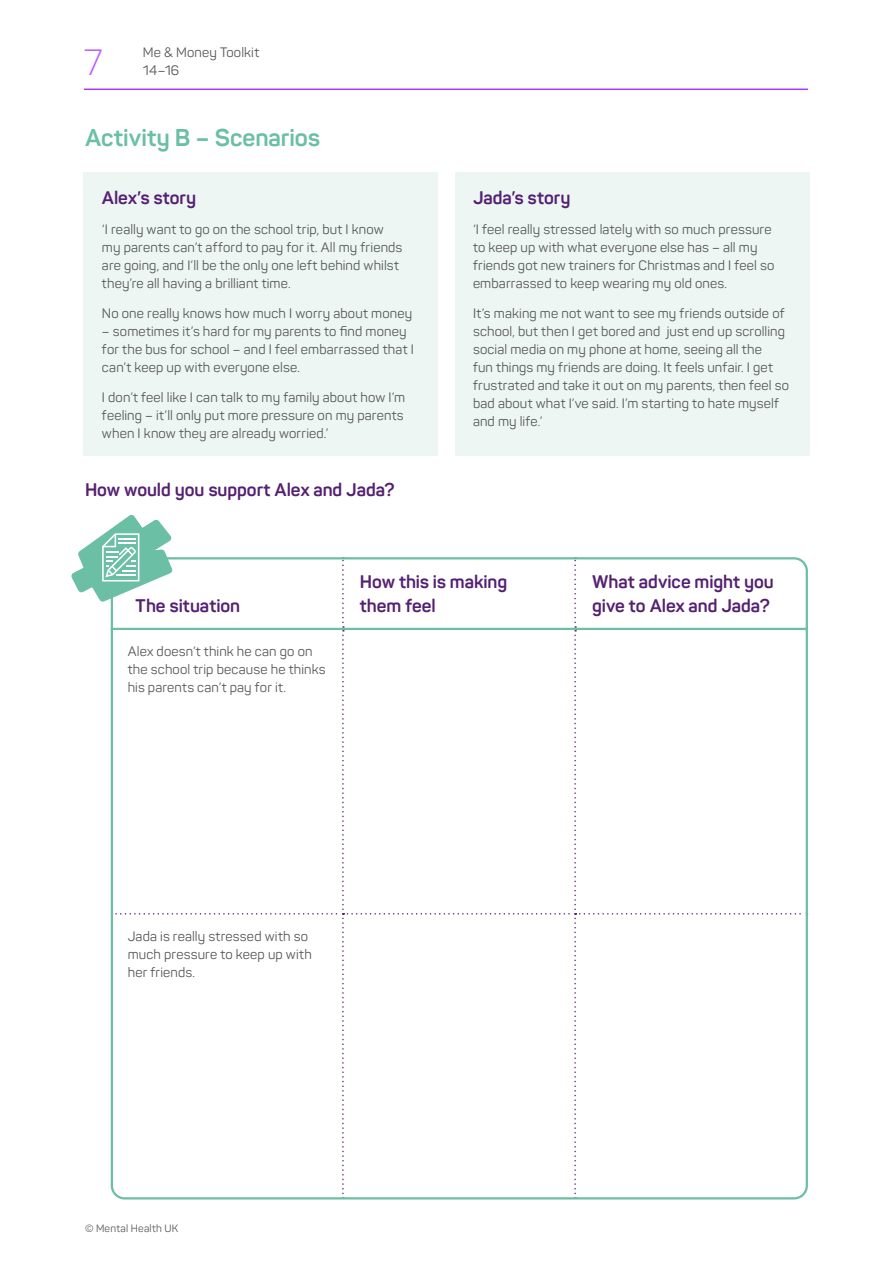
<style>
.page{position:relative;width:893px;height:1263px;background:#fff}
.page>*{position:absolute;margin:0;border:0;box-sizing:border-box;transform-origin:0 0}
.t1{font:300 36px "Panton";color:#bc5eff}
.t2{font:700 24px "Panton";letter-spacing:.005em;color:#6abfa4}
.t3{font:700 18px/24px "Panton";color:#542072}
.t4{font:13.5px/18px "Panton";letter-spacing:.01em;color:#575756}
.t5{font:10.5px "Panton";letter-spacing:.02em;color:#575756}
</style>
<div class="page">
<hr style="left:84px;top:89px;width:724px;height:1px;background:#ab36ff">
<div style="left:84px;top:172px;width:354px;height:284px;background:#edf6f3"></div>
<div style="left:455px;top:172px;width:354px;height:284px;background:#edf6f3"></div>
<svg style="left:71px;top:515px;width:736px;height:684px"></svg>
<hr style="left:116px;top:574px;width:20px;height:2px;background:#fff">
<h1 class="t1" style="left:84px;top:40px;width:20px">7</h1>
<p class="t4" style="left:143px;top:43px;width:118px">Me &amp; Money Toolkit<br>14–16</p>
<h2 class="t2" style="left:85px;top:122px;width:236px">Activity B – Scenarios</h2>
<h3 class="t3" style="left:102px;top:186px;width:96px">Alex’s story</h3>
<p class="t4" style="left:102px;top:220px;width:302px">‘I really want to go on the school trip, but I know my parents can’t afford to pay for it. All my friends are going, and I’ll be the only one left behind whilst they’re all having a brilliant time.</p>
<p class="t4" style="left:102px;top:304px;width:312px">No one really knows how much I worry about money</p>
<p class="t4" style="left:102px;top:322px;width:313px">– sometimes it’s hard for my parents to find money for the bus for school – and I feel embarrassed that I can’t keep up with everyone else.</p>
<p class="t4" style="left:102px;top:388px;width:305px;text-align:justify">I don’t feel like I can talk to my family about how I’m feeling – it’ll only put more pressure on my parents when I know they are already worried.’</p>
<h3 class="t3" style="left:85px;top:478px;width:311px">How would you support Alex and Jada?</h3>
<h3 class="t3" style="left:473px;top:186px;width:99px">Jada’s story</h3>
<p class="t4" style="left:473px;top:220px;width:303px">‘I feel really stressed lately with so much pressure to keep up with what everyone else has – all my friends got new trainers for Christmas and I feel so embarrassed to keep wearing my old ones.</p>
<p class="t4" style="left:473px;top:304px;width:318px">It’s making me not want to see my friends outside of school, but then I get bored and just end up scrolling social media on my phone at home, seeing all the<br>fun things my friends are doing. It feels unfair. I get frustrated and take it out on my parents, then feel so bad about what I’ve said. I’m starting to hate myself and my life.’</p>
<h3 class="t3" style="left:136px;top:593px;width:106px">The situation</h3>
<p class="t4" style="left:128px;top:642px;width:199px">Alex doesn’t think he can go on the school trip because he thinks his parents can’t pay for it.</p>
<h3 class="t3" style="left:360px;top:569px;width:149px">How this is making them feel</h3>
<h3 class="t3" style="left:592px;top:569px;width:183px">What advice might you give to Alex and Jada?</h3>
<p class="t4" style="left:128px;top:927px;width:186px">Jada is really stressed with so much pressure to keep up with her friends.</p>
<p class="t5" style="left:85px;top:1221px;width:95px">© Mental Health UK</p>
</div>
